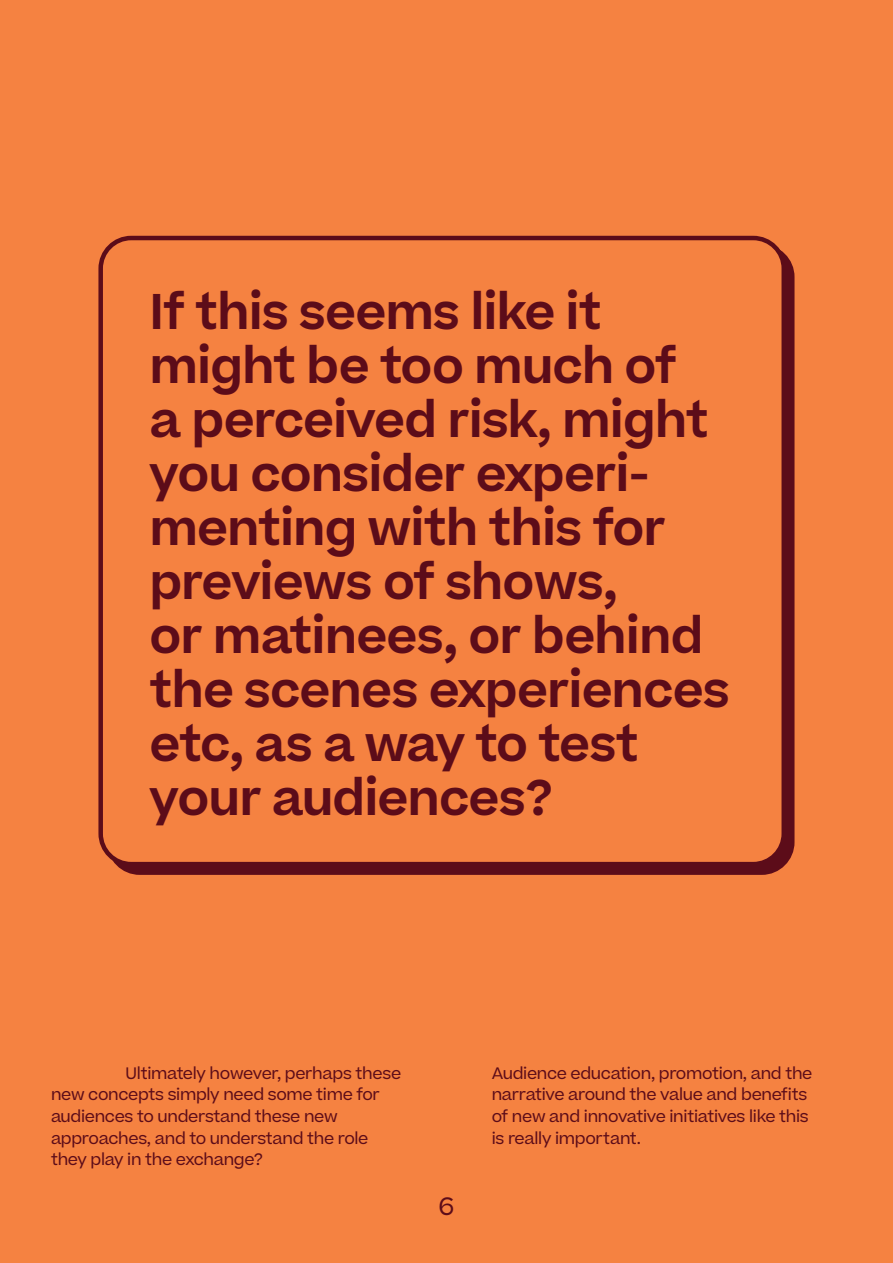
<style>
.page{position:relative;width:893px;height:1263px;background:#f58241}
.page>*{position:absolute;margin:0;border:0;box-sizing:border-box;transform-origin:0 0}
.t1{font:600 48px/54px "Beatrice";letter-spacing:-.02em;color:#5c0c19}
.t2{font:24px "Beatrice";color:#5c0c19}
.t3{font:15.9px/21.6px "Beatrice";letter-spacing:-.02em;color:#5c0c19}
</style>
<div class="page">
<div style="left:98px;top:236px;width:688px;height:630px;border:4px solid #5c0c19;border-radius:31px"></div>
<h1 class="t1" style="left:149px;top:285px;width:582px">If this seems like it might be too much of<br>a perceived risk, might you consider experi&shy;menting with this for previews of shows,<br>or matinees, or behind the scenes experiences etc, as a way to test your audiences?</h1>
<p class="t3" style="left:51px;top:1062px;width:352px;text-indent:74px">Ultimately however, perhaps these new concepts simply need some time for audiences to understand these new approaches, and to understand the role they play in the exchange?</p>
<p class="t3" style="left:492px;top:1062px;width:322px">Audience education, promotion, and the narrative around the value and benefits of new and innovative initiatives like this is really important.</p>
<h2 class="t2" style="left:439px;top:1191px;width:17px">6</h2>
</div>
